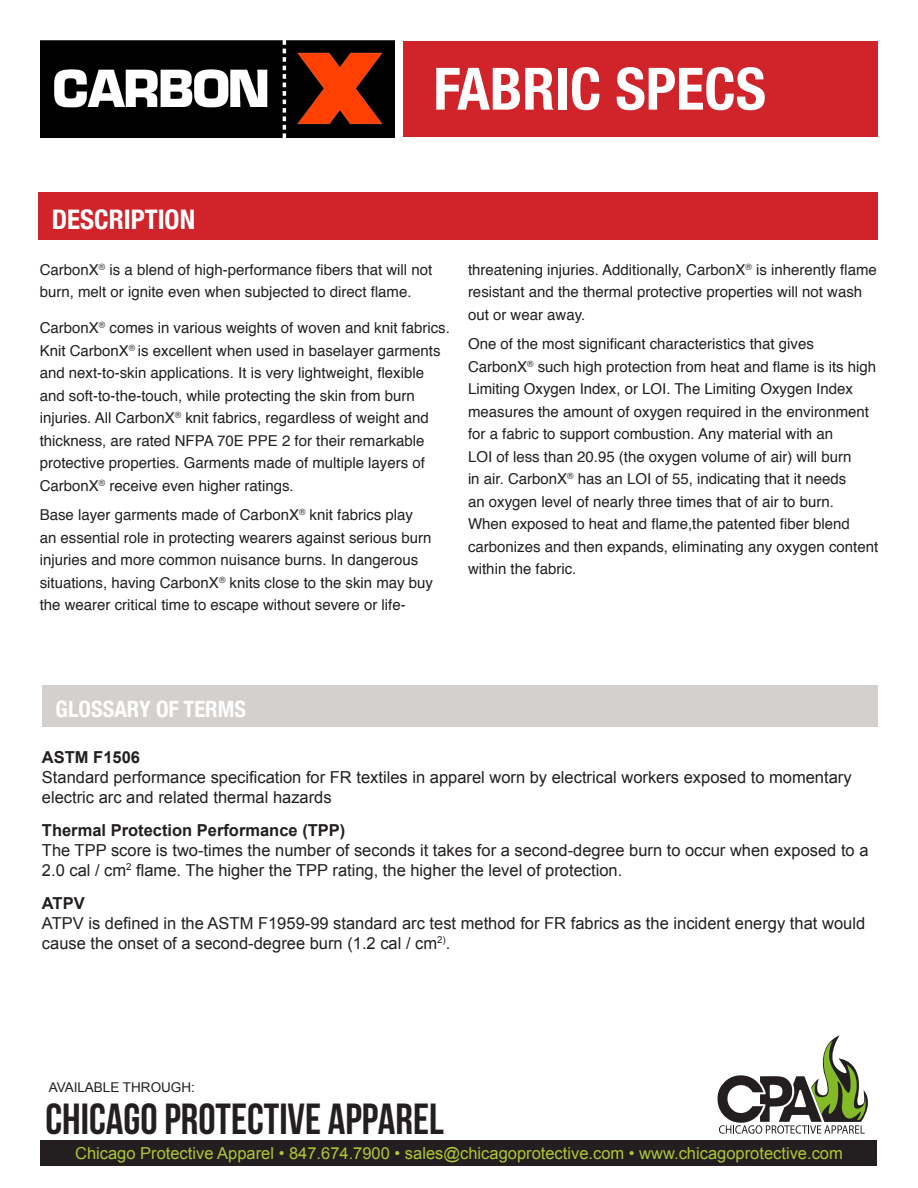
<style>
.page{position:relative;width:918px;height:1188px;background:#fff}
.page>*{position:absolute;margin:0;border:0;box-sizing:border-box;transform-origin:0 0}
.t1{font:700 condensed 58.5px "Helvetica Neue";color:#fff}
.t2{font:43.5px "Bebas Neue";color:#231f20}
.t3{font:700 condensed 27px "Helvetica Neue";color:#fff}
.t4{font:700 condensed 22.5px "Helvetica Neue";color:#fff}
.t5{font:16.5px/19.8px "Arial";color:#231f20}
.t6{font:16.5px "Arial";color:#aec836}
.Paragraph_Heading{font:15px/22.5px "Helvetica";color:#231f20}
.t7{font:13.5px "Arial";color:#231f20}
.s1{font-weight:700}
</style>
<div class="page">
<div style="left:40px;top:1140px;width:838px;height:26px;background:#231f20"></div>
<img style="left:40px;top:40px;width:355px;height:98px">
<div style="left:403px;top:41px;width:475px;height:96px;background:#d1232a"></div>
<svg style="left:717px;top:1035px;width:151px;height:99px"></svg>
<div style="left:42px;top:686px;width:836px;height:41px;background:#d3d0ce"></div>
<div style="left:38px;top:192px;width:840px;height:47px;background:#d1232a"></div>
<p class="t3" style="left:52px;top:197px;width:145px">DESCRIPTION</p>
<p class="t1" style="left:433px;top:40px;width:334px">FABRIC SPECS</p>
<p class="Paragraph_Heading" style="left:40px;top:259px;width:394px">CarbonX<sup>®</sup> is a blend of high-performance fibers that will not burn, melt or ignite even when subjected to direct flame.</p>
<p class="Paragraph_Heading" style="left:40px;top:317px;width:412px">CarbonX<sup>®</sup> comes in various weights of woven and knit fabrics.<br>Knit CarbonX<sup>®</sup> is excellent when used in baselayer garments and next-to-skin applications. It is very lightweight, flexible and soft-to-the-touch, while protecting the skin from burn injuries. All CarbonX<sup>®</sup> knit fabrics, regardless of weight and thickness, are rated NFPA 70E PPE 2 for their remarkable protective properties. Garments made of multiple layers of CarbonX<sup>®</sup> receive even higher ratings.</p>
<p class="Paragraph_Heading" style="left:40px;top:504px;width:395px">Base layer garments made of CarbonX<sup>®</sup> knit fabrics play an essential role in protecting wearers against serious burn injuries and more common nuisance burns. In dangerous situations, having CarbonX<sup>®</sup> knits close to the skin may buy the wearer critical time to escape without severe or life-</p>
<p class="Paragraph_Heading" style="left:468px;top:259px;width:410px">threatening injuries. Additionally, CarbonX<sup>®</sup> is inherently flame resistant and the thermal protective properties will not wash out or wear away.</p>
<p class="Paragraph_Heading" style="left:468px;top:333px;width:412px">One of the most significant characteristics that gives CarbonX<sup>®</sup> such high protection from heat and flame is its high Limiting Oxygen Index, or LOI. The Limiting Oxygen Index measures the amount of oxygen required in the environment for a fabric to support combustion. Any material with an<br>LOI of less than 20.95 (the oxygen volume of air) will burn<br>in air. CarbonX<sup>®</sup> has an LOI of 55, indicating that it needs<br>an oxygen level of nearly three times that of air to burn.<br>When exposed to heat and flame,the patented fiber blend carbonizes and then expands, eliminating any oxygen content within the fabric.</p>
<p class="t4" style="left:56px;top:691px;width:192px">GLOSSARY OF TERMS</p>
<p class="t5" style="left:42px;top:748px;width:811px"><span class="s1">ASTM F1506<br></span>Standard performance specification for FR textiles in apparel worn by electrical workers exposed to momentary electric arc and related thermal hazards</p>
<p class="t5" style="left:42px;top:821px;width:828px"><span class="s1">Thermal Protection Performance (TPP)<br></span>The TPP score is two-times the number of seconds it takes for a second-degree burn to occur when exposed to a<br>2.0 cal / cm<sup>2</sup> flame. The higher the TPP rating, the higher the level of protection.</p>
<p class="t5" style="left:42px;top:894px;width:825px"><span class="s1">ATPV<br></span>ATPV is defined in the ASTM F1959-99 standard arc test method for FR fabrics as the incident energy that would cause the onset of a second-degree burn (1.2 cal / cm<sup>2)</sup>.</p>
<p class="t7" style="left:49px;top:1079px;width:148px">AVAILABLE THROUGH:</p>
<p class="t2" style="left:45px;top:1095px;width:400px">CHICAGO PROTECTIVE APPAREL</p>
<p class="t6" style="left:75px;top:1143px;width:769px">Chicago Protective Apparel • 847.674.7900 • sales@chicagoprotective.com • www.chicagoprotective.com</p>
</div>
